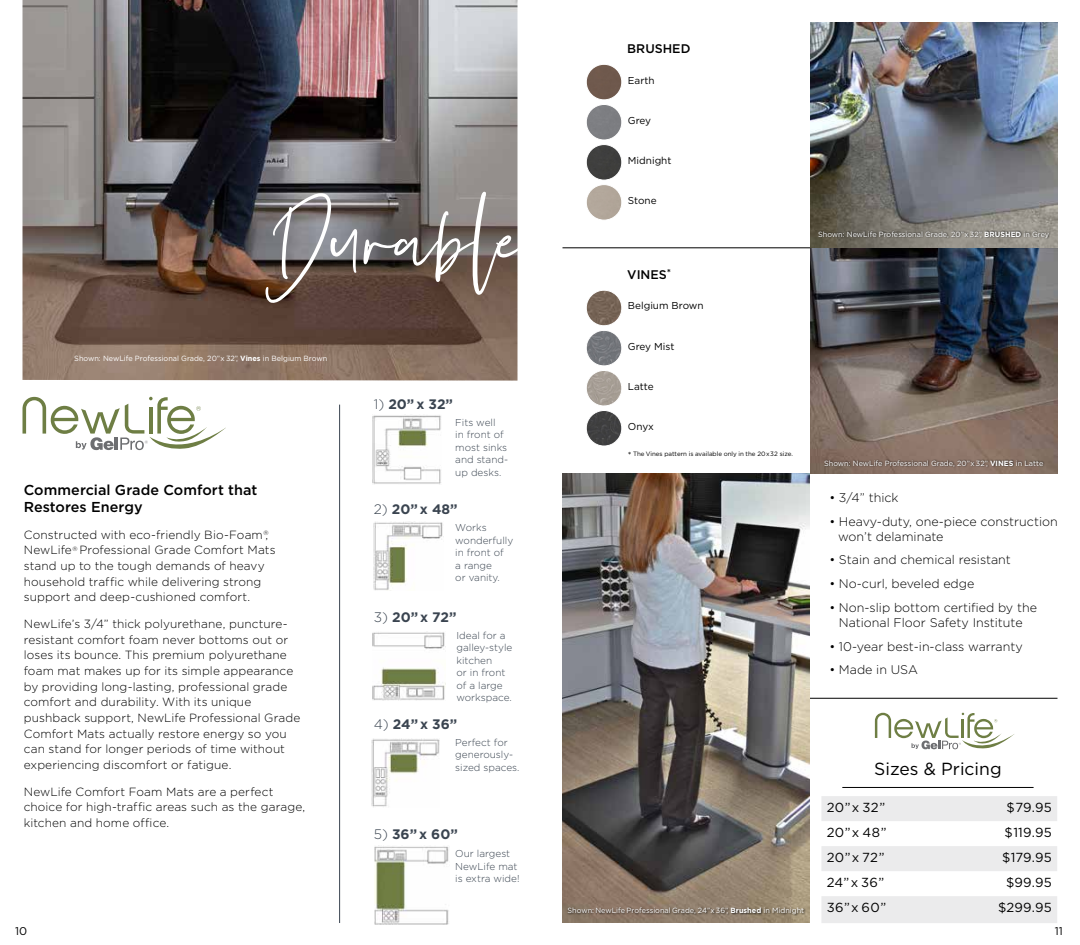
<style>
.page{position:relative;width:1080px;height:945px;background:#fff}
.page>*{position:absolute;margin:0;border:0;box-sizing:border-box;transform-origin:0 0}
.t1{font:17.5px "Gotham";color:#000}
.t2{font:500 14.38px/17.2px "Gotham";color:#000}
.t3{font:700 13.75px "Gotham";color:#3a4450}
.t4{font:13.12px "Gotham";letter-spacing:.015em;color:#000}
.t5{font:300 12.5px/15px "Gotham";color:#000}
.t6{font:500 12.5px "Gotham";color:#000}
.t7{font:300 11.88px/15.6px "Gotham";letter-spacing:.01em;color:#000}
.t8{font:11.25px "Gotham";color:#000}
.t9{font:300 10px/12.5px "Gotham";color:#3a4450}
.t10{font:10px "Gotham";color:#000}
.t11{font:7.5px "Gotham";color:#fff}
.t12{font:6.25px "Gotham";color:#000}
.s1{font-weight:700}
.s2{font-weight:300}
.s3{font-size:8.75px}
</style>
<div class="page">
<img style="left:22px;top:0;width:496px;height:381px">
<hr style="left:339px;top:405px;width:1px;height:518px;background:#3a4450">
<img style="left:373px;top:415px;width:68px;height:69px">
<img style="left:373px;top:522px;width:70px;height:69px">
<img style="left:371px;top:739px;width:68px;height:68px">
<img style="left:374px;top:846px;width:75px;height:78px">
<img style="left:372px;top:632px;width:73px;height:69px">
<img style="left:810px;top:22px;width:248px;height:451px">
<img style="left:586px;top:64px;width:36px;height:36px;border-radius:18px">
<div style="left:586px;top:64px;width:36px;height:36px;border:1px solid #fff;border-radius:50%"></div>
<img style="left:586px;top:104px;width:36px;height:36px;border-radius:18px">
<div style="left:586px;top:104px;width:36px;height:36px;border:1px solid #fff;border-radius:50%"></div>
<img style="left:586px;top:145px;width:36px;height:35px;border-radius:18px">
<div style="left:586px;top:144px;width:36px;height:36px;border:1px solid #fff;border-radius:50%"></div>
<img style="left:586px;top:185px;width:36px;height:35px;border-radius:18px">
<div style="left:586px;top:184px;width:36px;height:37px;border:1px solid #fff;border-radius:50%"></div>
<img style="left:586px;top:290px;width:36px;height:36px;border-radius:18px">
<div style="left:586px;top:290px;width:36px;height:36px;border:1px solid #fff;border-radius:50%"></div>
<img style="left:586px;top:330px;width:36px;height:36px;border-radius:18px">
<div style="left:586px;top:330px;width:36px;height:36px;border:1px solid #fff;border-radius:50%"></div>
<img style="left:586px;top:370px;width:36px;height:36px;border-radius:18px">
<div style="left:586px;top:370px;width:36px;height:36px;border:1px solid #fff;border-radius:50%"></div>
<img style="left:586px;top:411px;width:36px;height:35px;border-radius:18px">
<div style="left:586px;top:410px;width:36px;height:36px;border:1px solid #fff;border-radius:50%"></div>
<svg style="left:23px;top:397px;width:203px;height:54px"></svg>
<svg style="left:821px;top:796px;width:236px;height:127px"></svg>
<hr style="left:842px;top:787px;width:192px;height:1px;background:#000">
<svg style="left:875px;top:713px;width:139px;height:37px"></svg>
<img style="left:562px;top:474px;width:247px;height:448px">
<hr style="left:562px;top:248px;width:248px;height:1px;background:#000">
<hr style="left:810px;top:698px;width:248px;height:1px;background:#000">
<svg style="left:265px;top:190px;width:253px;height:114px;background:#7a706c"></svg>
<div style="left:817px;top:230px;width:234px;height:10px;background:#000;opacity:.75"></div>
<div style="left:823px;top:459px;width:222px;height:9px;background:#000;opacity:.75"></div>
<div style="left:567px;top:906px;width:239px;height:10px;background:#000;opacity:.75"></div>
<p class="t6" style="left:627px;top:41px;width:65px">BRUSHED</p>
<p class="t11" style="left:74px;top:354px;width:254px">Shown: NewLife Professional Grade, 20”x 32”, <span class="s1">Vines</span> in Belgium Brown</p>
<p class="t2" style="left:24px;top:481px;width:235px">Commercial Grade Comfort that<br>Restores Energy</p>
<p class="t7" style="left:24px;top:527px;width:253px">Constructed with eco-friendly Bio-Foam<sup>®</sup>, NewLife<sup>®</sup> Professional Grade Comfort Mats stand up to the tough demands of heavy household traffic while delivering strong support and deep-cushioned comfort.</p>
<p class="t7" style="left:24px;top:616px;width:278px">NewLife’s 3/4” thick polyurethane, puncture&shy;resistant comfort foam never bottoms out or loses its bounce. This premium polyurethane foam mat makes up for its simple appearance by providing long-lasting, professional grade comfort and durability. With its unique pushback support, NewLife Professional Grade Comfort Mats actually restore energy so you can stand for longer periods of time without experiencing discomfort or fatigue.</p>
<p class="t7" style="left:24px;top:783px;width:283px">NewLife Comfort Foam Mats are a perfect choice for high-traffic areas such as the garage, kitchen and home office.</p>
<p class="t3" style="left:374px;top:396px;width:81px"><span class="s2">1)</span> 20” x 32”</p>
<p class="t9" style="left:455px;top:416px;width:54px">Fits well<br>in front of most sinks and stand&shy;up desks.</p>
<p class="t3" style="left:374px;top:501px;width:85px"><span class="s2">2)</span> 20” x 48”</p>
<p class="t9" style="left:455px;top:521px;width:59px">Works wonderfully in front of<br>a range<br>or vanity.</p>
<p class="t3" style="left:374px;top:609px;width:84px"><span class="s2">3)</span> 20” x 72”</p>
<p class="t9" style="left:457px;top:629px;width:57px">Ideal for a galley-style kitchen<br>or in front of a large workspace.</p>
<p class="t3" style="left:374px;top:716px;width:85px"><span class="s2">4)</span> 24” x 36”</p>
<p class="t9" style="left:455px;top:736px;width:66px">Perfect for generously&shy;sized spaces.</p>
<p class="t3" style="left:374px;top:826px;width:86px"><span class="s2">5)</span> 36” x 60”</p>
<p class="t9" style="left:455px;top:847px;width:66px">Our largest<br>NewLife mat is extra wide!</p>
<p class="t10" style="left:628px;top:74px;width:28px">Earth</p>
<p class="t10" style="left:628px;top:115px;width:25px">Grey</p>
<p class="t10" style="left:628px;top:155px;width:45px">Midnight</p>
<p class="t10" style="left:628px;top:195px;width:30px">Stone</p>
<p class="t6" style="left:627px;top:267px;width:45px">VINES<sup>*</sup></p>
<p class="t10" style="left:628px;top:300px;width:77px">Belgium Brown</p>
<p class="t10" style="left:628px;top:340px;width:48px">Grey Mist</p>
<p class="t10" style="left:628px;top:381px;width:27px">Latte</p>
<p class="t10" style="left:628px;top:421px;width:28px">Onyx</p>
<p class="t12" style="left:628px;top:450px;width:167px"><span class="s3">*</span> The Vines pattern is available only in the 20x32 size.</p>
<p class="t11" style="left:818px;top:230px;width:233px">Shown: NewLife Professional Grade, 20”x 32”, <span class="s1">BRUSHED</span> in Grey</p>
<p class="t11" style="left:824px;top:459px;width:221px">Shown: NewLife Professional Grade, 20”x 32”, <span class="s1">VINES</span> in Latte</p>
<p class="t5" style="left:829px;top:490px;width:71px">• 3/4” thick</p>
<p class="t5" style="left:838px;top:514px;width:221px;text-indent:-9px">• Heavy-duty, one-piece construction won’t delaminate</p>
<p class="t5" style="left:829px;top:552px;width:183px">• Stain and chemical resistant</p>
<p class="t5" style="left:829px;top:576px;width:147px">• No-curl, beveled edge</p>
<p class="t5" style="left:829px;top:600px;width:209px;text-align:center">• Non-slip bottom certified by the<br>National Floor Safety Institute</p>
<p class="t5" style="left:829px;top:639px;width:195px">• 10-year best-in-class warranty</p>
<p class="t5" style="left:829px;top:662px;width:90px">• Made in USA</p>
<p class="t11" style="left:568px;top:906px;width:238px">Shown: NewLife Professional Grade, 24”x 36”, <span class="s1">Brushed</span> in Midnight</p>
<h1 class="t1" style="left:874px;top:759px;width:129px">Sizes &amp; Pricing</h1>
<p class="t4" style="left:827px;top:801px;width:60px">20” x 32”</p>
<p class="t4" style="left:1006px;top:801px;width:47px">$79.95</p>
<p class="t4" style="left:827px;top:826px;width:61px">20” x 48”</p>
<p class="t4" style="left:1004px;top:826px;width:49px">$119.95</p>
<p class="t4" style="left:827px;top:851px;width:59px">20” x 72”</p>
<p class="t4" style="left:1002px;top:851px;width:51px">$179.95</p>
<p class="t4" style="left:827px;top:876px;width:59px">24” x 36”</p>
<p class="t4" style="left:1006px;top:876px;width:47px">$99.95</p>
<p class="t4" style="left:827px;top:901px;width:61px">36” x 60”</p>
<p class="t4" style="left:998px;top:901px;width:55px">$299.95</p>
<p class="t8" style="left:15px;top:925px;width:14px">10</p>
<p class="t8" style="left:1055px;top:925px;width:10px">11</p>
</div>
